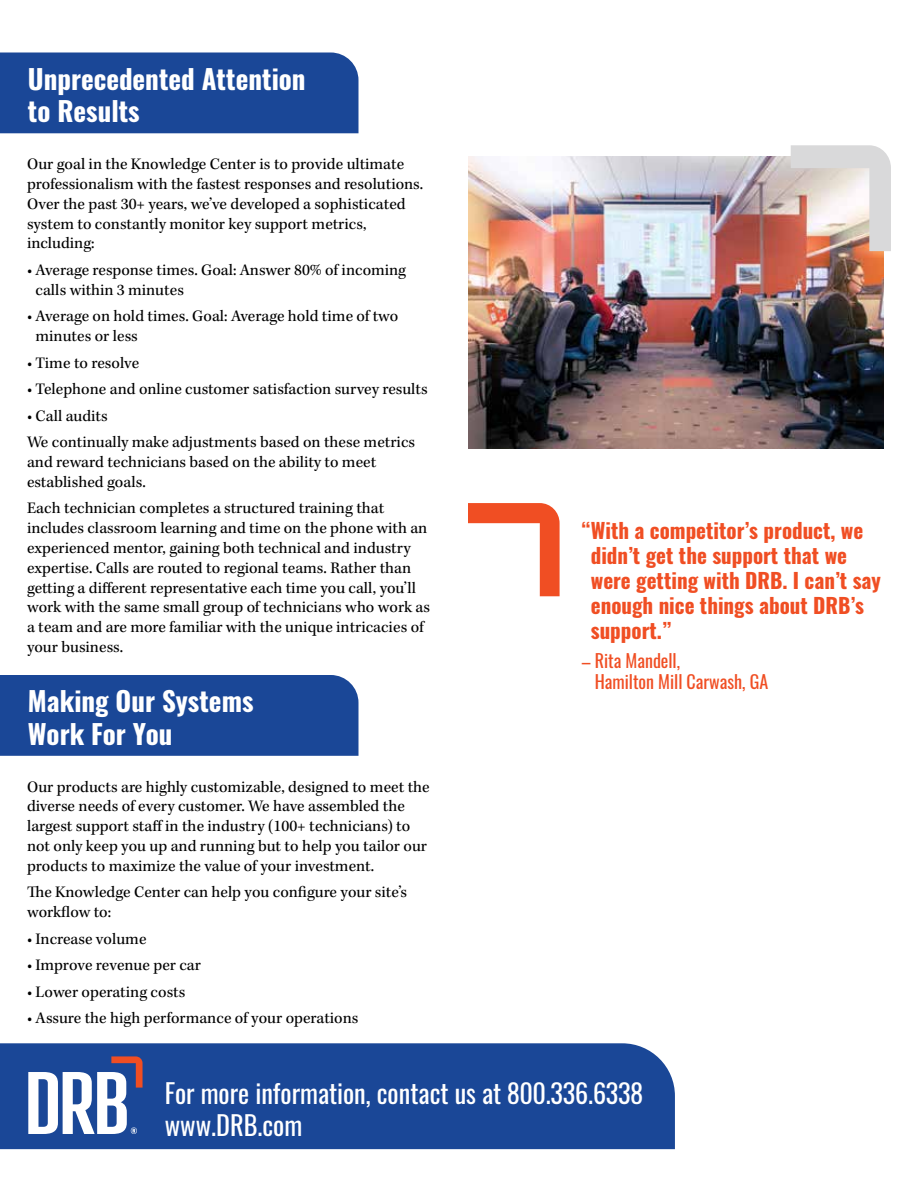
<style>
.page{position:relative;width:918px;height:1188px;background:#fff}
.page>*{position:absolute;margin:0;border:0;box-sizing:border-box;transform-origin:0 0}
.t1{font:700 27px/32.4px "Oswald";color:#fff}
.t2{font:26.4px/31.7px "Oswald";color:#fff}
.t3{font:700 21px/25.2px "Oswald";color:#f04e23}
.t4{font:18px/21.6px "Oswald";color:#f04e23}
.t5{font:16.5px/19.8px "Kepler Std";color:#000}
</style>
<div class="page">
<div style="left:0;top:1043px;width:675px;height:106px;background:#1a4797"></div>
<svg style="left:28px;top:1056px;width:115px;height:78px"></svg>
<div style="left:0;top:52px;width:358px;height:81px;background:#1a4797"></div>
<div style="left:0;top:675px;width:358px;height:81px;background:#1a4797"></div>
<img style="left:468px;top:156px;width:415px;height:293px">
<svg style="left:791px;top:145px;width:100px;height:106px;background:#decdc7"></svg>
<svg style="left:468px;top:503px;width:92px;height:93px"></svg>
<h1 class="t1" style="left:28px;top:64px;width:279px">Unprecedented Attention to Results</h1>
<p class="t5" style="left:27px;top:155px;width:398px">Our goal in the Knowledge Center is to provide ultimate professionalism with the fastest responses and resolutions.<br>Over the past 30+ years, we’ve developed a sophisticated system to constantly monitor key support metrics, including:</p>
<p class="t5" style="left:36px;top:260px;width:372px;text-indent:-9px">• Average response times. Goal: Answer 80% of incoming calls within 3 minutes</p>
<p class="t5" style="left:36px;top:307px;width:364px;text-indent:-9px">• Average on hold times. Goal: Average hold time of two minutes or less</p>
<p class="t5" style="left:27px;top:353px;width:114px">• Time to resolve</p>
<p class="t5" style="left:27px;top:380px;width:402px">• Telephone and online customer satisfaction survey results</p>
<p class="t5" style="left:27px;top:403px;width:390px;line-height:26.5px">• Call audits<br>We continually make adjustments based on these metrics</p>
<p class="t5" style="left:27px;top:453px;width:351px">and reward technicians based on the ability to meet established goals.</p>
<p class="t5" style="left:27px;top:499px;width:405px">Each technician completes a structured training that includes classroom learning and time on the phone with an experienced mentor, gaining both technical and industry expertise. Calls are routed to regional teams. Rather than getting a different representative each time you call, you’ll work with the same small group of technicians who work as a team and are more familiar with the unique intricacies of your business.</p>
<h1 class="t1" style="left:28px;top:687px;width:227px">Making Our Systems<br>Work For You</h1>
<p class="t5" style="left:27px;top:777px;width:404px">Our products are highly customizable, designed to meet the diverse needs of every customer. We have assembled the largest support staff in the industry (100+ technicians) to not only keep you up and running but to help you tailor our products to maximize the value of your investment.</p>
<p class="t5" style="left:27px;top:883px;width:382px">The Knowledge Center can help you configure your site’s workflow to:</p>
<p class="t5" style="left:27px;top:929px;width:121px">• Increase volume</p>
<p class="t5" style="left:27px;top:956px;width:175px">• Improve revenue per car</p>
<p class="t5" style="left:27px;top:982px;width:160px">• Lower operating costs</p>
<p class="t5" style="left:27px;top:1009px;width:333px">• Assure the high performance of your operations</p>
<p class="t3" style="left:591px;top:519px;width:292px;text-indent:-9px">“With a competitor’s product, we didn’t get the support that we were getting with DRB. I can’t say enough nice things about DRB’s support.”</p>
<p class="t4" style="left:595px;top:648px;width:175px;text-indent:-13px">– Rita Mandell,<br>Hamilton Mill Carwash, GA</p>
<h2 class="t2" style="left:165px;top:1075px;width:480px">For more information, contact us at 800.336.6338 www.DRB.com</h2>
</div>
